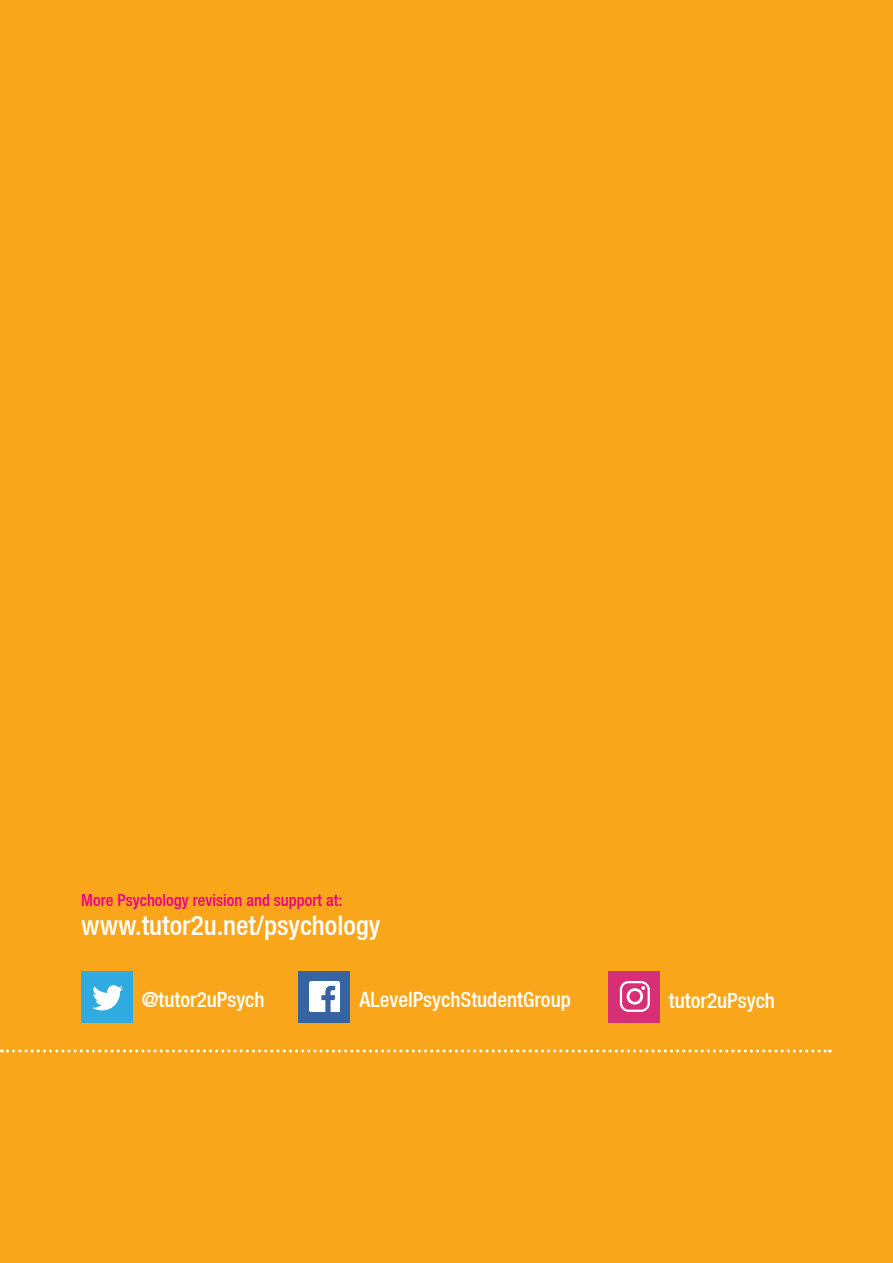
<style>
.page{position:relative;width:893px;height:1263px;background:#faa61a}
.page>*{position:absolute;margin:0;border:0;box-sizing:border-box;transform-origin:0 0}
.t1{font:500 condensed 27px "Helvetica Neue";color:#fff}
.t2{font:500 condensed 21px "Helvetica Neue";color:#fff}
.t3{font:500 condensed 16.5px "Helvetica Neue";color:#ec008c}
</style>
<div class="page">
<svg style="left:2px;top:1049px;width:828px;height:3px"></svg>
<div style="left:81px;top:971px;width:51px;height:51px;background:#2fabe1"></div>
<div style="left:299px;top:971px;width:51px;height:51px;background:#3664a2"></div>
<div style="left:609px;top:971px;width:51px;height:51px;background:#d82e75"></div>
<svg style="left:92px;top:985px;width:31px;height:25px"></svg>
<img style="left:309px;top:981px;width:31px;height:31px">
<div style="left:620px;top:981px;width:30px;height:31px;border:2px solid #fff;border-radius:8px"></div>
<div style="left:627px;top:988px;width:16px;height:16px;border:3px solid #fff;border-radius:50%"></div>
<svg style="left:641px;top:986px;width:4px;height:4px"></svg>
<p class="t3" style="left:81px;top:890px;width:263px">More Psychology revision and support at:</p>
<p class="t1" style="left:81px;top:909px;width:301px">www.tutor2u.net/psychology</p>
<p class="t2" style="left:142px;top:987px;width:124px">@tutor2uPsych</p>
<p class="t2" style="left:359px;top:987px;width:213px">ALevelPsychStudentGroup</p>
<p class="t2" style="left:669px;top:988px;width:107px">tutor2uPsych</p>
</div>
